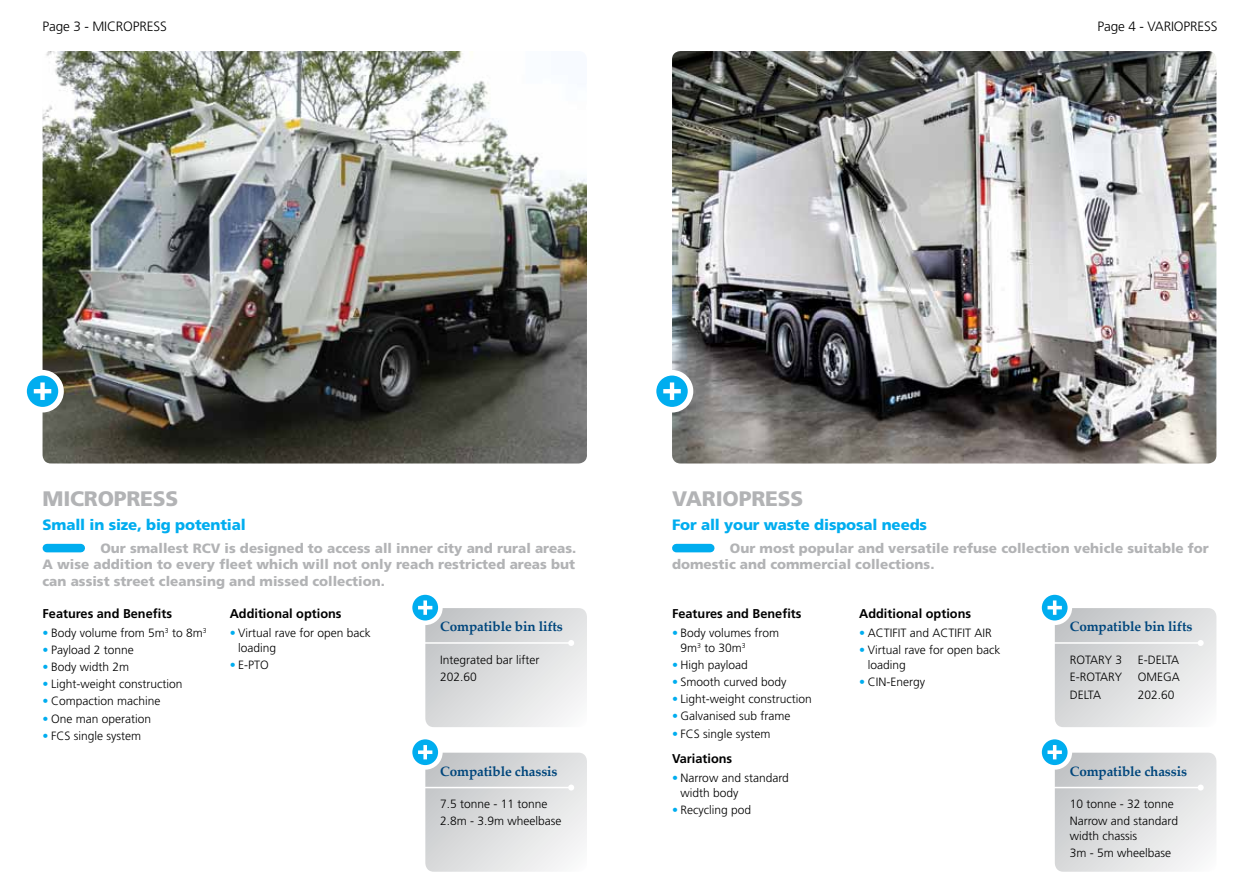
<style>
.page{position:relative;width:1259px;height:893px;background:#fff}
.page>*{position:absolute;margin:0;border:0;box-sizing:border-box;transform-origin:0 0}
.t1{font:900 21px "Frutiger";letter-spacing:-.01em;color:#b2b3b5}
.t2{font:900 15px "Frutiger";letter-spacing:-.01em;color:#00adef}
.t3{font:900 13.5px/16.5px "Frutiger";color:#b2b3b5;text-align:justify}
.t4{font:700 13.5px "Palatino Linotype";letter-spacing:-.01em;color:#00467c}
.t5{font:300 13.5px "Frutiger";letter-spacing:-.01em;color:#000}
.t6{font:700 12.75px "Frutiger";color:#000}
.t7{font:300 12px/17.2px "Frutiger";color:#000}
.s1{color:#00adef}
</style>
<div class="page">
<img style="left:43px;top:51px;width:544px;height:412px">
<div style="left:47px;top:544px;width:34px;height:8px;background:#00adef"></div>
<svg style="left:410px;top:592px;width:30px;height:31px"></svg>
<div style="left:408px;top:590px;width:35px;height:35px;border:5px solid #fff;border-radius:50%"></div>
<svg style="left:418px;top:600px;width:169px;height:127px"></svg>
<svg style="left:410px;top:737px;width:30px;height:30px"></svg>
<div style="left:408px;top:735px;width:35px;height:35px;border:5px solid #fff;border-radius:50%"></div>
<svg style="left:418px;top:745px;width:169px;height:127px"></svg>
<svg style="left:24px;top:373px;width:37px;height:37px"></svg>
<div style="left:21px;top:370px;width:43px;height:42px;border:6px solid #fff;border-radius:50%"></div>
<svg style="left:34px;top:382px;width:17px;height:18px"></svg>
<img style="left:672px;top:51px;width:544px;height:412px">
<div style="left:676px;top:544px;width:34px;height:8px;background:#00adef"></div>
<svg style="left:1039px;top:592px;width:31px;height:31px"></svg>
<div style="left:1037px;top:590px;width:35px;height:35px;border:5px solid #fff;border-radius:50%"></div>
<svg style="left:1047px;top:600px;width:169px;height:127px"></svg>
<svg style="left:1039px;top:737px;width:31px;height:30px"></svg>
<div style="left:1037px;top:735px;width:35px;height:35px;border:5px solid #fff;border-radius:50%"></div>
<svg style="left:1047px;top:745px;width:169px;height:127px"></svg>
<svg style="left:653px;top:373px;width:37px;height:37px"></svg>
<div style="left:651px;top:370px;width:42px;height:42px;border:6px solid #fff;border-radius:50%"></div>
<svg style="left:663px;top:382px;width:18px;height:18px"></svg>
<p class="t5" style="left:43px;top:19px;width:70px">Page 3 - MICRO</p>
<p class="t5" style="left:133px;top:19px;width:35px">PRESS</p>
<p class="t5" style="left:1097px;top:19px;width:114px">Page 4 - Variopress</p>
<h1 class="t1" style="left:43px;top:486px;width:43px">MICRO</h1>
<h1 class="t1" style="left:114px;top:486px;width:27px">PRESS</h1>
<p class="t2" style="left:43px;top:515px;width:205px">Small in size, big potential</p>
<p class="t3" style="left:43px;top:540px;width:535px;text-indent:58px">Our smallest RCV is designed to access all inner city and rural areas.<br>A wise addition to every fleet which will not only reach restricted areas but can assist street cleansing and missed collection.</p>
<p class="t6" style="left:43px;top:606px;width:131px">Features and Benefits</p>
<p class="t7" style="left:43px;top:624px;width:166px"><span class="s1">•</span> Body volume from 5m<sup>3</sup> to 8m<sup>3</sup></p>
<p class="t7" style="left:43px;top:641px;width:93px"><span class="s1">•</span> Payload 2 tonne</p>
<p class="t7" style="left:43px;top:659px;width:88px"><span class="s1">•</span> Body width 2m</p>
<p class="t7" style="left:43px;top:676px;width:141px"><span class="s1">•</span> Light-weight construction</p>
<p class="t7" style="left:43px;top:693px;width:119px"><span class="s1">•</span> Compaction machine</p>
<p class="t7" style="left:43px;top:710px;width:110px"><span class="s1">•</span> One man operation</p>
<p class="t7" style="left:43px;top:727px;width:100px"><span class="s1">•</span> FCS single system</p>
<p class="t6" style="left:230px;top:606px;width:113px">Additional options</p>
<p class="t7" style="left:238px;top:625px;width:134px;line-height:15px;text-indent:-9px"><span class="s1">•</span> Virtual rave for open back loading</p>
<p class="t7" style="left:230px;top:656px;width:39px"><span class="s1">•</span> E-PTO</p>
<p class="t4" style="left:440px;top:617px;width:124px">Compatible bin lifts</p>
<p class="t7" style="left:440px;top:651px;width:101px">Integrated bar lifter<br>202.60</p>
<p class="t4" style="left:440px;top:761px;width:119px">Compatible chassis</p>
<p class="t7" style="left:440px;top:795px;width:123px">7.5 tonne - 11 tonne<br>2.8m - 3.9m wheelbase</p>
<h1 class="t1" style="left:672px;top:486px;width:93px">VARIOPRESS</h1>
<p class="t2" style="left:672px;top:515px;width:256px">For all your waste disposal needs</p>
<p class="t3" style="left:672px;top:540px;width:538px;text-indent:58px">Our most popular and versatile refuse collection vehicle suitable for domestic and commercial collections.</p>
<p class="t6" style="left:672px;top:606px;width:131px">Features and Benefits</p>
<p class="t7" style="left:680px;top:625px;width:100px;line-height:15px;text-indent:-9px"><span class="s1">•</span> Body volumes from<br>9m<sup>3</sup> to 30m<sup>3</sup></p>
<p class="t7" style="left:672px;top:656px;width:77px"><span class="s1">•</span> H igh payload</p>
<p class="t7" style="left:672px;top:674px;width:116px"><span class="s1">•</span> Smooth curved body</p>
<p class="t7" style="left:672px;top:691px;width:141px"><span class="s1">•</span> Light-weight construction</p>
<p class="t7" style="left:672px;top:708px;width:120px"><span class="s1">•</span> Galvanised sub frame</p>
<p class="t7" style="left:672px;top:725px;width:100px"><span class="s1">•</span> FCS single system</p>
<p class="t6" style="left:672px;top:751px;width:62px">Variations</p>
<p class="t7" style="left:680px;top:770px;width:110px;line-height:15px;text-indent:-9px"><span class="s1">•</span> Narrow and standard width body</p>
<p class="t7" style="left:672px;top:801px;width:81px"><span class="s1">•</span> Recycling pod</p>
<p class="t6" style="left:859px;top:606px;width:113px">Additional options</p>
<p class="t7" style="left:859px;top:624px;width:129px"><span class="s1">•</span> ACTIFIT and ACTIFIT AIR</p>
<p class="t7" style="left:867px;top:643px;width:134px;line-height:15px;text-indent:-9px"><span class="s1">•</span> Virtual rave for open back loading</p>
<p class="t7" style="left:859px;top:674px;width:67px"><span class="s1">•</span> CI N-Energy</p>
<p class="t4" style="left:1069px;top:617px;width:124px">Compatible bin lifts</p>
<p class="t7" style="left:1069px;top:651px;width:99px">Rotary 3 E-Delta<br>E-Rotary</p>
<p class="t7" style="left:1137px;top:668px;width:35px">Omega</p>
<p class="t7" style="left:1069px;top:686px;width:21px">Delta</p>
<p class="t7" style="left:1137px;top:686px;width:38px">202.60</p>
<p class="t4" style="left:1069px;top:761px;width:119px">Compatible chassis</p>
<p class="t7" style="left:1069px;top:795px;width:110px">10 tonne - 32 tonne<br>Narrow and standard</p>
<p class="t7" style="left:1069px;top:827px;width:103px">width chassis<br>3m - 5m wheelbase</p>
</div>
